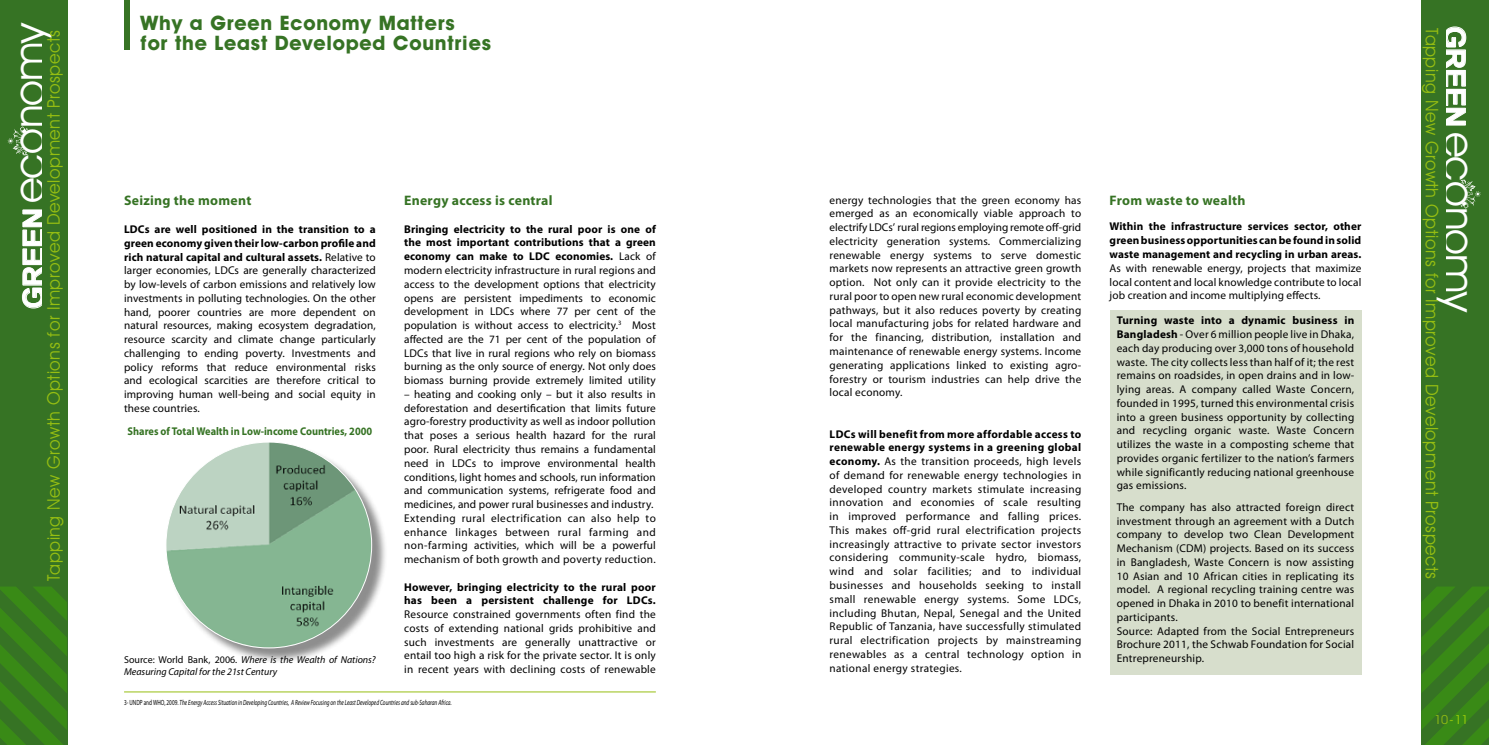
<style>
.page{position:relative;width:1489px;height:745px;background:#fff}
.page>*{position:absolute;margin:0;border:0;box-sizing:border-box;transform-origin:0 0}
.t1{font:42.5px "Avant Garde IT Cby BT";letter-spacing:-.03em;color:#fff}
.t2{font:700 29.62px "Arial";letter-spacing:-.03em;color:#fff}
.t3{font:700 20px/20px "Avant Garde IT Cby BT";letter-spacing:.04em;color:#367324}
.t4{font:17.5px "Avant Garde IT Cby BT";letter-spacing:.03em;color:#96be12}
.t5{font:700 13.75px "Myriad Pro";letter-spacing:.02em;color:#367324}
.t6{font:12.5px "Avant Garde IT Cby BT";color:#96be12}
.t7{font:11.25px/13.8px "Myriad Pro";letter-spacing:.02em;color:#000;text-align:justify}
.t8{font:700 11.25px/13.8px "Myriad Pro";letter-spacing:.02em;color:#000;text-align:justify}
.t9{font:700 11.25px "Myriad Pro";color:#367324;scale:.92 1}
.t10{font:italic 10px/12px "Myriad Pro";color:#000}
.t11{font:italic 7.5px "Myriad Pro";color:#000;scale:.7 1}
.s1{font-weight:700}
.s2{font-style:normal}
</style>
<div class="page">
<div style="left:1109px;top:310px;width:252px;height:364px;background:#d7decc"></div>
<div style="left:1421px;top:0;width:67px;height:744px;background:#367324"></div>
<div style="left:0;top:0;width:67px;height:744px;background:#367324"></div>
<svg style="left:0;top:587px;width:67px;height:157px"></svg>
<svg style="left:22px;top:209px;width:20px;height:100px"></svg>
<svg style="left:8px;top:126px;width:20px;height:29px"></svg>
<svg style="left:1421px;top:587px;width:67px;height:157px"></svg>
<div style="left:124px;top:0;width:6px;height:50px;background:#367324"></div>
<div style="left:167px;top:443px;width:220px;height:220px;background:#000;opacity:.45"></div>
<img style="left:166px;top:442px;width:205px;height:205px;border-radius:103px">
<hr style="left:124px;top:691px;width:532px;height:1px;background:#96be12">
<svg style="left:1446px;top:26px;width:20px;height:100px"></svg>
<svg style="left:1460px;top:179px;width:20px;height:29px"></svg>
<h1 class="t1" style="left:3px;top:203px;width:183px;rotate:-90deg">economy</h1>
<h2 class="t2" style="left:14px;top:309px;width:103px;rotate:-90deg">GREEN</h2>
<h3 class="t4" style="left:43px;top:580px;width:552px;rotate:-90deg">Tapping New Growth Options for Improved Development Prospects</h3>
<h3 class="t3" style="left:141px;top:13px;width:352px">Why a Green Economy Matters<br>for the Least Developed Countries</h3>
<p class="t5" style="left:124px;top:192px;width:129px">Seizing the moment</p>
<p class="t7" style="left:124px;top:222px;width:253px"><span class="s1">LDCs are well positioned in the transition to a green economy given their low-carbon profile and rich natural capital and cultural assets.</span> Relative to larger economies, LDCs are generally characterized by low-levels of carbon emissions and relatively low investments in polluting technologies. On the other hand, poorer countries are more dependent on natural resources, making ecosystem degradation, resource scarcity and climate change particularly challenging to ending poverty. Investments and policy reforms that reduce environmental risks and ecological scarcities are therefore critical to improving human well-being and social equity in these countries.</p>
<p class="t9" style="left:128px;top:424px;width:267px">Shares of Total Wealth in Low-income Countries, 2000</p>
<p class="t5" style="left:404px;top:192px;width:150px">Energy access is central</p>
<p class="t7" style="left:404px;top:222px;width:253px"><span class="s1">Bringing electricity to the rural poor is one of the most important contributions that a green economy can make to LDC economies.</span> Lack of modern electricity infrastructure in rural regions and access to the development options that electricity opens are persistent impediments to economic development in LDCs where 77 per cent of the population is without access to electricity.<sup>3</sup> Most affected are the 71 per cent of the population of LDCs that live in rural regions who rely on biomass burning as the only source of energy. Not only does biomass burning provide extremely limited utility</p>
<p class="t7" style="left:404px;top:387px;width:253px;text-align:left">– heating and cooking only – but it also results in deforestation and desertification that limits future agro-forestry productivity as well as indoor pollution that poses a serious health hazard for the rural poor. Rural electricity thus remains a fundamental need in LDCs to improve environmental health conditions, light homes and schools, run information and communication systems, refrigerate food and medicines, and power rural businesses and industry.<br>Extending rural electrification can also help to enhance linkages between rural farming and non-farming activities, which will be a powerful mechanism of both growth and poverty reduction.</p>
<p class="t8" style="left:404px;top:579px;width:253px">However, bringing electricity to the rural poor has been a persistent challenge for LDCs.</p>
<p class="t7" style="left:404px;top:607px;width:253px">Resource constrained governments often find the costs of extending national grids prohibitive and such investments are generally unattractive or entail too high a risk for the private sector. It is only in recent years with declining costs of renewable</p>
<p class="t11" style="left:124px;top:697px;width:469px"><span class="s2">3- UNDP and WHO, 2009.</span> The Energy Access Situation in Developing Countries, A Review Focusing on the Least Developed Countries and sub-Saharan Africa<span class="s2">.</span></p>
<p class="t10" style="left:124px;top:653px;width:253px"><span class="s2">Source: World Bank, 2006.</span> Where is the Wealth of Nations?<br>Measuring Capital for the 21st Century</p>
<p class="t7" style="left:829px;top:192px;width:253px">energy technologies that the green economy has emerged as an economically viable approach to electrify LDCs’ rural regions employing remote off-grid electricity generation systems. Commercializing renewable energy systems to serve domestic markets now represents an attractive green growth option. Not only can it provide electricity to the rural poor to open new rural economic development pathways, but it also reduces poverty by creating local manufacturing jobs for related hardware and for the financing, distribution, installation and maintenance of renewable energy systems. Income generating applications linked to existing agro&shy;forestry or tourism industries can help drive the local economy.</p>
<p class="t7" style="left:829px;top:426px;width:253px"><span class="s1">LDCs will benefit from more affordable access to renewable energy systems in a greening global economy.</span> As the transition proceeds, high levels of demand for renewable energy technologies in developed country markets stimulate increasing innovation and economies of scale resulting in improved performance and falling prices.<br>This makes off-grid rural electrification projects increasingly attractive to private sector investors considering community-scale hydro, biomass, wind and solar facilities; and to individual businesses and households seeking to install small renewable energy systems. Some LDCs, including Bhutan, Nepal, Senegal and the United Republic of Tanzania, have successfully stimulated rural electrification projects by mainstreaming renewables as a central technology option in national energy strategies.</p>
<p class="t5" style="left:1109px;top:192px;width:137px">From waste to wealth</p>
<p class="t8" style="left:1109px;top:219px;width:253px">Within the infrastructure services sector, other green business opportunities can be found in solid waste management and recycling in urban areas.</p>
<p class="t7" style="left:1109px;top:261px;width:253px">As with renewable energy, projects that maximize local content and local knowledge contribute to local job creation and income multiplying effects.</p>
<p class="t7" style="left:1116px;top:313px;width:239px"><span class="s1">Turning waste into a dynamic business in Bangladesh</span> - Over 6 million people live in Dhaka, each day producing over 3,000 tons of household waste. The city collects less than half of it; the rest remains on roadsides, in open drains and in low&shy;lying areas. A company called Waste Concern, founded in 1995, turned this environmental crisis into a green business opportunity by collecting and recycling organic waste. Waste Concern utilizes the waste in a composting scheme that provides organic fertilizer to the nation’s farmers while significantly reducing national greenhouse gas emissions.</p>
<p class="t7" style="left:1116px;top:499px;width:239px;text-align:left">The company has also attracted foreign direct investment through an agreement with a Dutch company to develop two Clean Development Mechanism (CDM) projects. Based on its success in Bangladesh, Waste Concern is now assisting 10 Asian and 10 African cities in replicating its model. A regional recycling training centre was opened in Dhaka in 2010 to benefit international participants.<br>Source: Adapted from the Social Entrepreneurs Brochure 2011, the Schwab Foundation for Social Entrepreneurship.</p>
<h2 class="t2" style="left:1474px;top:26px;width:103px;rotate:90deg">GREEN</h2>
<h3 class="t4" style="left:1442px;top:28px;width:552px;rotate:90deg">Tapping New Growth Options for Improved Development Prospects</h3>
<h1 class="t1" style="left:1484px;top:132px;width:183px;rotate:90deg">economy</h1>
<p class="t6" style="left:1434px;top:711px;width:35px">10 - 11</p>
</div>
